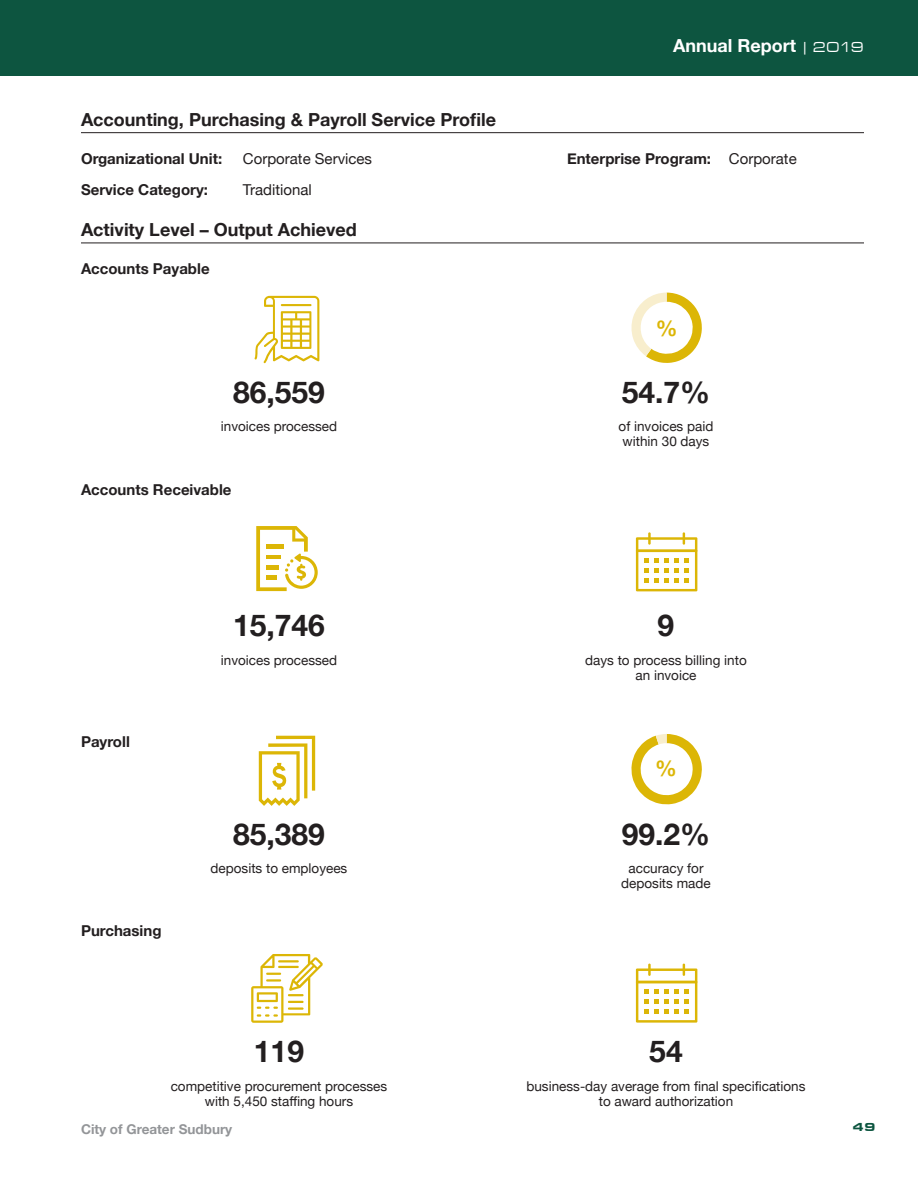
<style>
.page{position:relative;width:918px;height:1188px;background:#fff}
.page>*{position:absolute;margin:0;border:0;box-sizing:border-box;transform-origin:0 0}
.P_SERVICE_PROFILE{font:700 30px "Helvetica Neue";color:#231f20}
.P_BODY{font:700 30px "Helvetica Neue";color:#231f20}
.OB_CHARTS{font:700 21.75px "Helvetica Neue";color:#dcb606}
.H3_NEW{font:700 18px "Helvetica Neue";color:#231f20}
.t1{font:700 18px "Helvetica Neue";color:#fff}
.P_BODY-2{font:700 15px "Helvetica Neue";color:#231f20}
.P_BODY-3{font:15px "Helvetica Neue";color:#231f20}
.P_SERVICE_PROFILE-2{font:13.5px/15px "Helvetica Neue";color:#231f20;text-align:center}
.t2{font:700 13.5px "Helvetica Neue";color:#939598}
.t3{font:900 12px "Eurostile Extended";color:#0d5540}
.s1{font-family:"Eurostile T Regu Exte";font-weight:400;font-size:15px}
.s2{font-weight:400}
</style>
<div class="page">
<div style="left:0;top:0;width:918px;height:76px;background:#0d5540"></div>
<hr style="left:81px;top:132px;width:783px;height:1px;background:#231f20">
<hr style="left:81px;top:243px;width:783px;height:1px;background:#231f20">
<svg style="left:631px;top:293px;width:71px;height:70px"></svg>
<svg style="left:254px;top:296px;width:65px;height:67px"></svg>
<svg style="left:636px;top:532px;width:61px;height:59px"></svg>
<svg style="left:256px;top:526px;width:62px;height:65px"></svg>
<svg style="left:259px;top:736px;width:56px;height:70px"></svg>
<svg style="left:631px;top:734px;width:71px;height:71px"></svg>
<svg style="left:636px;top:964px;width:61px;height:59px"></svg>
<svg style="left:251px;top:954px;width:72px;height:69px"></svg>
<hr style="left:266px;top:979px;width:15px;height:3px;background:#dcb606">
<hr style="left:278px;top:966px;width:21px;height:2px;background:#dcb606">
<hr style="left:278px;top:960px;width:21px;height:2px;background:#dcb606">
<h3 class="t1" style="left:673px;top:31px;width:192px">Annual Report <span class="s1">| 2019</span></h3>
<p class="H3_NEW" style="left:81px;top:105px;width:417px">Accounting, Purchasing &amp; Payroll Service Profile</p>
<p class="P_BODY-2" style="left:81px;top:147px;width:143px">Organizational Unit:</p>
<p class="P_BODY-3" style="left:243px;top:148px;width:131px">Corporate Services</p>
<p class="P_BODY-2" style="left:567px;top:147px;width:231px">Enterprise Program: <span class="s2">Corporate</span></p>
<p class="P_BODY-2" style="left:81px;top:178px;width:128px">Service Category:</p>
<p class="P_BODY-3" style="left:243px;top:179px;width:70px">Traditional</p>
<p class="H3_NEW" style="left:81px;top:215px;width:277px">Activity Level – Output Achieved</p>
<p class="P_BODY-2" style="left:81px;top:257px;width:130px">Accounts Payable</p>
<p class="P_SERVICE_PROFILE" style="left:233px;top:368px;width:93px">86,559</p>
<p class="P_SERVICE_PROFILE-2" style="left:221px;top:420px;width:118px">invoices processed</p>
<p class="P_BODY-2" style="left:81px;top:477px;width:152px">Accounts Receivable</p>
<p class="P_BODY-2" style="left:81px;top:729px;width:50px">Payroll</p>
<p class="P_BODY-2" style="left:81px;top:918px;width:82px">Purchasing</p>
<p class="P_SERVICE_PROFILE" style="left:233px;top:602px;width:93px">15,746</p>
<p class="P_SERVICE_PROFILE-2" style="left:221px;top:653px;width:118px">invoices processed</p>
<p class="P_BODY" style="left:233px;top:811px;width:93px">85,389</p>
<p class="P_SERVICE_PROFILE-2" style="left:211px;top:862px;width:138px">deposits to employees</p>
<p class="P_BODY" style="left:254px;top:1028px;width:52px">119</p>
<p class="P_SERVICE_PROFILE-2" style="left:171px;top:1079px;width:218px">competitive procurement processes with 5,450 staffing hours</p>
<p class="t2" style="left:81px;top:1118px;width:153px">City of Greater Sudbury</p>
<p class="OB_CHARTS" style="left:656px;top:311px;width:23px">%</p>
<p class="P_SERVICE_PROFILE" style="left:622px;top:368px;width:90px">54.7%</p>
<p class="P_SERVICE_PROFILE-2" style="left:619px;top:420px;width:96px;text-align:left">of invoices paid within 30 days</p>
<p class="P_SERVICE_PROFILE" style="left:658px;top:602px;width:18px">9</p>
<p class="P_SERVICE_PROFILE-2" style="left:585px;top:653px;width:163px">days to process billing into an invoice</p>
<p class="OB_CHARTS" style="left:655px;top:751px;width:23px">%</p>
<p class="P_BODY" style="left:622px;top:811px;width:90px">99.2%</p>
<p class="P_SERVICE_PROFILE-2" style="left:621px;top:862px;width:91px">accuracy for deposits made</p>
<p class="P_SERVICE_PROFILE" style="left:649px;top:1028px;width:35px">54</p>
<p class="P_SERVICE_PROFILE-2" style="left:526px;top:1079px;width:281px">business-day average from final specifications to award authorization</p>
<p class="t3" style="left:853px;top:1120px;width:24px">49</p>
</div>
